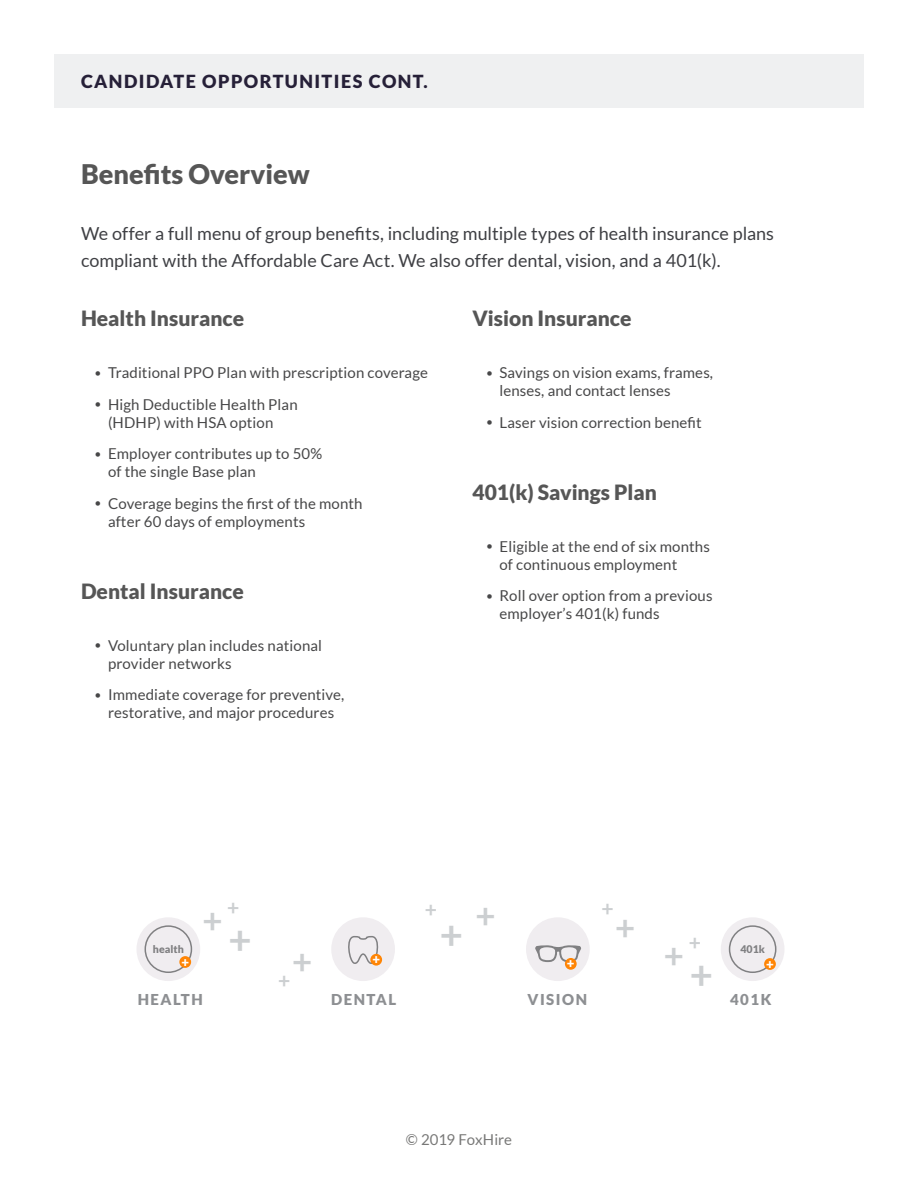
<style>
.page{position:relative;width:918px;height:1188px;background:#fff}
.page>*{position:absolute;margin:0;border:0;box-sizing:border-box;transform-origin:0 0}
.t1{font:700 40.2px "Lato";color:#cccfd1}
.t2{font:700 34.8px "Lato";color:#cccfd1}
.t3{font:900 27px "Lato";color:#565656}
.t4{font:700 21.15px "Lato";color:#cccfd1}
.sub-title{font:900 21px "Lato";color:#565656}
.body{font:18px/27px "Lato";color:#3f4044}
.t5{font:900 18px "Lato";letter-spacing:.08em;color:#262038}
.t6{font:15px/18px "Lato";letter-spacing:.01em;color:#474748}
.sub-list{font:900 15px "Lato";letter-spacing:.1em;color:#8d8f92}
.t7{font:15px "Lato";color:#787877}
.t8{font:900 13.2px "Lato";color:#fff}
.t9{font:900 10.5px "Lato";color:#808082}
.s1{font-size:12px}
.s2{font-size:34.8px}
</style>
<div class="page">
<div style="left:54px;top:54px;width:810px;height:54px;background:#eff0f1"></div>
<div style="left:331px;top:917px;width:64px;height:64px;background:#f0edf0;border-radius:50%"></div>
<svg style="left:348px;top:936px;width:35px;height:28px"></svg>
<div style="left:370px;top:954px;width:12px;height:12px;background:#ff8505;border-radius:50%"></div>
<div style="left:526px;top:917px;width:64px;height:64px;background:#f0edf0;border-radius:50%"></div>
<svg style="left:535px;top:945px;width:46px;height:17px"></svg>
<div style="left:565px;top:958px;width:12px;height:12px;background:#ff8505;border-radius:50%"></div>
<div style="left:136px;top:917px;width:64px;height:64px;background:#f0edf0;border-radius:50%"></div>
<div style="left:145px;top:925px;width:47px;height:48px;border:2px solid #808082;border-radius:50%"></div>
<div style="left:179px;top:956px;width:12px;height:12px;background:#ff8505;border-radius:50%"></div>
<div style="left:721px;top:917px;width:63px;height:64px;background:#f0edf0;border-radius:50%"></div>
<div style="left:729px;top:925px;width:47px;height:48px;border:2px solid #808082;border-radius:50%"></div>
<div style="left:764px;top:958px;width:12px;height:12px;background:#ff8505;border-radius:50%"></div>
<p class="t5" style="left:81px;top:71px;width:348px">CANDIDATE OPPORTUNITIES CONT.</p>
<p class="t3" style="left:81px;top:158px;width:230px">Benefits Overview</p>
<p class="body" style="left:81px;top:220px;width:695px">We offer a full menu of group benefits, including multiple types of health insurance plans compliant with the Affordable Care Act. We also offer dental, vision, and a 401(k).</p>
<p class="sub-title" style="left:81px;top:306px;width:165px">Health Insurance</p>
<p class="t6" style="left:94px;top:364px;width:335px"><span class="s1">•</span> Traditional PPO Plan with prescription coverage</p>
<p class="t6" style="left:108px;top:395px;width:191px;text-indent:-14px"><span class="s1">•</span> High Deductible Health Plan (HDHP) with HSA option</p>
<p class="t6" style="left:108px;top:445px;width:216px;text-indent:-14px"><span class="s1">•</span> Employer contributes up to 50% of the single Base plan</p>
<p class="t6" style="left:108px;top:494px;width:256px;text-indent:-14px"><span class="s1">•</span> Coverage begins the first of the month after 60 days of employments</p>
<p class="sub-title" style="left:81px;top:579px;width:164px">Dental Insurance</p>
<p class="t6" style="left:108px;top:636px;width:216px;text-indent:-14px"><span class="s1">•</span> Voluntary plan includes national provider networks</p>
<p class="t6" style="left:94px;top:686px;width:251px;text-align:center"><span class="s1">•</span> Immediate coverage for preventive, restorative, and major procedures</p>
<p class="sub-title" style="left:472px;top:306px;width:161px">Vision Insurance</p>
<p class="t6" style="left:500px;top:364px;width:215px;text-indent:-14px"><span class="s1">•</span> Savings on vision exams, frames, lenses, and contact lenses</p>
<p class="t6" style="left:486px;top:413px;width:217px"><span class="s1">•</span> Laser vision correction benefit</p>
<p class="sub-title" style="left:472px;top:480px;width:186px">401(k) Savings Plan</p>
<p class="t6" style="left:500px;top:537px;width:212px;text-indent:-14px"><span class="s1">•</span> Eligible at the end of six months of continuous employment</p>
<p class="t6" style="left:500px;top:587px;width:215px;text-indent:-14px"><span class="s1">•</span> Roll over option from a previous employer’s 401(k) funds</p>
<p class="t9" style="left:153px;top:943px;width:32px">health</p>
<p class="t8" style="left:181px;top:954px;width:9px">+</p>
<h3 class="t4" style="left:227px;top:896px;width:14px">+</h3>
<h2 class="t2" style="left:202px;top:900px;width:22px">+</h2>
<h1 class="t1" style="left:229px;top:916px;width:25px">+</h1>
<h2 class="t2" style="left:278px;top:941px;width:36px">+<sub>+</sub></h2>
<p class="t8" style="left:372px;top:952px;width:9px">+</p>
<h3 class="t4" style="left:425px;top:897px;width:72px">+ <span class="s2">+</span></h3>
<h1 class="t1" style="left:440px;top:911px;width:25px">+</h1>
<p class="t8" style="left:567px;top:956px;width:9px">+</p>
<h3 class="t4" style="left:602px;top:896px;width:14px">+</h3>
<h2 class="t2" style="left:615px;top:907px;width:22px">+</h2>
<h3 class="t4" style="left:689px;top:931px;width:14px">+</h3>
<h2 class="t2" style="left:664px;top:935px;width:22px">+</h2>
<h1 class="t1" style="left:690px;top:951px;width:25px">+</h1>
<p class="t9" style="left:740px;top:943px;width:26px">401k</p>
<p class="t8" style="left:766px;top:956px;width:9px">+</p>
<p class="sub-list" style="left:138px;top:991px;width:67px">HEALTH</p>
<p class="sub-list" style="left:331px;top:991px;width:67px">DENTAL</p>
<p class="sub-list" style="left:527px;top:991px;width:61px">VISION</p>
<p class="sub-list" style="left:730px;top:991px;width:43px">401K</p>
<p class="t7" style="left:406px;top:1131px;width:108px">© 2019 FoxHire</p>
</div>
